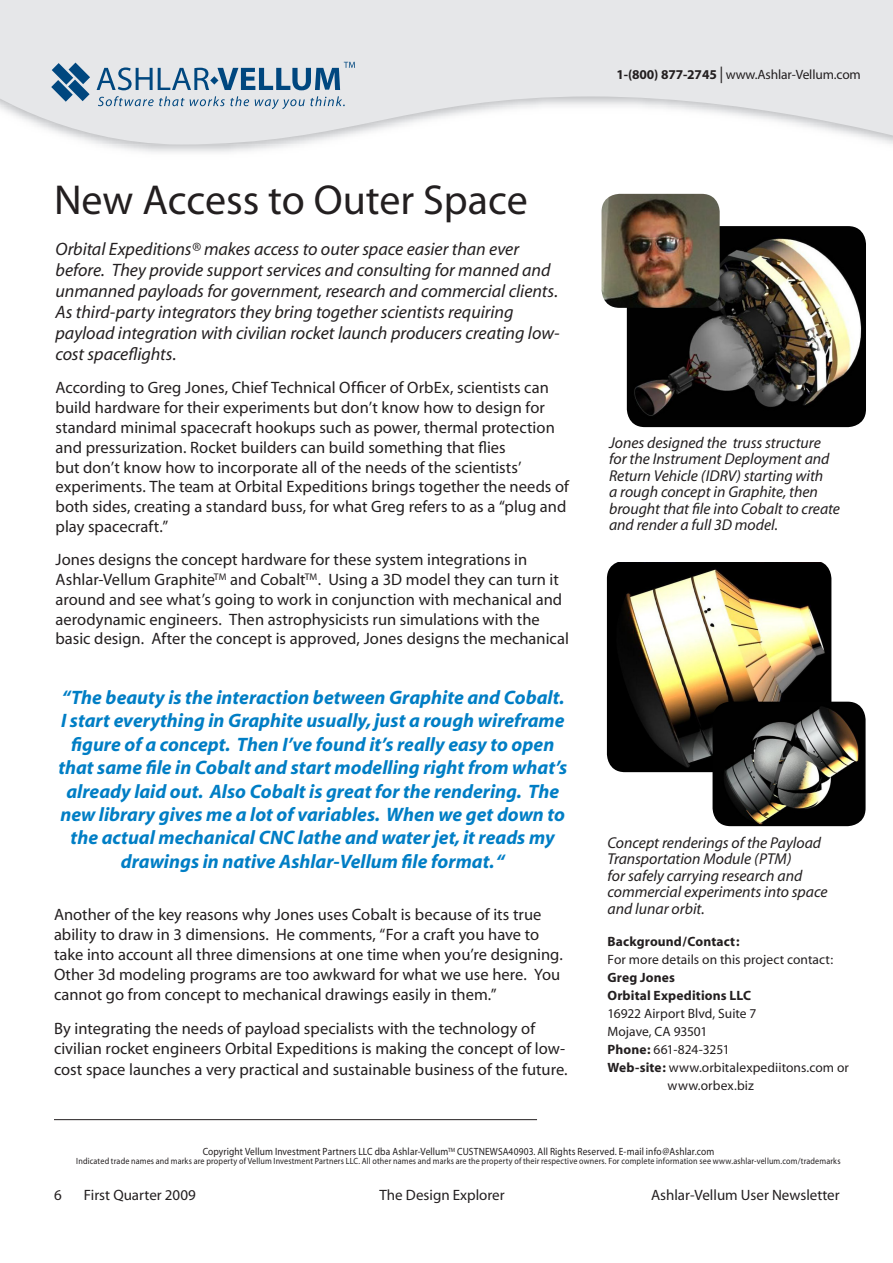
<style>
.page{position:relative;width:893px;height:1263px;background:#fff}
.page>*{position:absolute;margin:0;border:0;box-sizing:border-box;transform-origin:0 0}
.healine{font:42px "Myriad";color:#231f20}
.pull_quote{font:italic 700 19.5px/23.4px "Myriad";color:#007ec5;text-align:center}
.Romance{font:italic 18px/21px "Myriad";letter-spacing:-.005em;color:#231f20}
.Romance-2{font:16.5px/19.8px "Myriad";color:#231f20}
.caption_contact_info{font:italic 15.75px/16.5px "Myriad";letter-spacing:-.005em;color:#231f20}
.t1{font:15px "Myriad";color:#231f20}
.caption_contact_info-2{font:13.5px "Myriad";letter-spacing:.005em;color:#231f20}
.caption_contact_info-3{font:700 13.5px "Myriad";letter-spacing:.01em;color:#231f20}
.caption_contact_info-4{font:13.5px "Myriad";letter-spacing:-.025em;color:#231f20}
.caption_contact_info-5{font:10.5px "Myriad";letter-spacing:.015em;color:#231f20;scale:.9 1}
.caption_contact_info-6{font:9px "Myriad";letter-spacing:.02em;color:#231f20;scale:.9 1}
.s1{font-weight:700}
.s2{font-size:16.5px}
</style>
<div class="page">
<svg style="left:0;top:0;width:893px;height:149px;fill:#e6e7e9"></svg>
<svg style="left:98px;top:96px;width:151px;height:10px;background:#b3c4d1"></svg>
<svg style="left:255px;top:96px;width:90px;height:13px"></svg>
<svg style="left:51px;top:63px;width:39px;height:39px;background:#6a91b0"></svg>
<svg style="left:97px;top:62px;width:258px;height:28px;background:#9fb5c8"></svg>
<hr style="left:54px;top:1119px;width:483px;height:1px;background:#231f20">
<img style="left:607px;top:562px;width:224px;height:210px">
<img style="left:712px;top:702px;width:154px;height:124px;border-radius:18px">
<img style="left:627px;top:226px;width:239px;height:201px;border-radius:18px">
<img style="left:602px;top:194px;width:118px;height:114px;border-radius:18px">
<p class="caption_contact_info-2" style="left:616px;top:68px;width:246px"><span class="s1">1-(800) 877-2745</span> <span class="s2">|</span> www.Ashlar-Vellum.com</p>
<p class="healine" style="left:54px;top:179px;width:475px">New Access to Outer Space</p>
<p class="Romance" style="left:56px;top:239px;width:506px">Orbital Expeditions® makes access to outer space easier than ever before. They provide support services and consulting for manned and unmanned payloads for government, research and commercial clients.<br>As third-party integrators they bring together scientists requiring payload integration with civilian rocket launch producers creating low&shy;cost spaceflights.</p>
<p class="Romance-2" style="left:56px;top:379px;width:515px">According to Greg Jones, Chief Technical Officer of OrbEx, scientists can build hardware for their experiments but don’t know how to design for standard minimal spacecraft hookups such as power, thermal protection and pressurization. Rocket builders can build something that flies<br>but don’t know how to incorporate all of the needs of the scientists’ experiments. The team at Orbital Expeditions brings together the needs of both sides, creating a standard buss, for what Greg refers to as a “plug and play spacecraft.”</p>
<p class="Romance-2" style="left:56px;top:551px;width:515px">Jones designs the concept hardware for these system integrations in Ashlar-Vellum Graphite<sup>TM</sup> and Cobalt<sup>TM</sup>. Using a 3D model they can turn it around and see what’s going to work in conjunction with mechanical and aerodynamic engineers. Then astrophysicists run simulations with the basic design. After the concept is approved, Jones designs the mechanical</p>
<p class="pull_quote" style="left:58px;top:686px;width:510px">“The beauty is the interaction between Graphite and Cobalt.<br>I start everything in Graphite usually, just a rough wireframe figure of a concept. Then I’ve found it’s really easy to open that same file in Cobalt and start modelling right from what’s already laid out. Also Cobalt is great for the rendering. The new library gives me a lot of variables. When we get down to the actual mechanical CNC lathe and water jet, it reads my drawings in native Ashlar-Vellum file format. “</p>
<p class="Romance-2" style="left:54px;top:906px;width:510px">Another of the key reasons why Jones uses Cobalt is because of its true ability to draw in 3 dimensions. He comments, “For a craft you have to take into account all three dimensions at one time when you’re designing.<br>Other 3d modeling programs are too awkward for what we use here. You cannot go from concept to mechanical drawings easily in them.”</p>
<p class="Romance-2" style="left:54px;top:1018px;width:515px;line-height:20.7px">By integrating the needs of payload specialists with the technology of civilian rocket engineers Orbital Expeditions is making the concept of low&shy;cost space launches a very practical and sustainable business of the future.</p>
<p class="caption_contact_info" style="left:609px;top:435px;width:233px">Jones designed the truss structure for the Instrument Deployment and Return Vehicle (IDRV) starting with<br>a rough concept in Graphite, then brought that file into Cobalt to create and render a full 3D model.</p>
<p class="caption_contact_info" style="left:608px;top:835px;width:222px">Concept renderings of the Payload<br>Transportation Module (PTM)<br>for safely carrying research and commercial experiments into space and lunar orbit.</p>
<p class="caption_contact_info-3" style="left:608px;top:935px;width:134px">Background/Contact:</p>
<p class="caption_contact_info-2" style="left:608px;top:953px;width:227px">For more details on this project contact:</p>
<p class="caption_contact_info-3" style="left:608px;top:971px;width:69px">Greg Jones</p>
<p class="caption_contact_info-3" style="left:608px;top:989px;width:145px">Orbital Expeditions LLC</p>
<p class="caption_contact_info-2" style="left:608px;top:1007px;width:150px">16922 Airport Blvd, Suite 7</p>
<p class="caption_contact_info-2" style="left:608px;top:1025px;width:101px">Mojave, CA 93501</p>
<p class="caption_contact_info-4" style="left:608px;top:1043px;width:124px"><span class="s1">Phone:</span> 661-824-3251</p>
<p class="caption_contact_info-2" style="left:608px;top:1061px;width:243px"><span class="s1">Web-site:</span> www.orbitalexpediitons.com or</p>
<p class="caption_contact_info-2" style="left:668px;top:1079px;width:88px">www.orbex.biz</p>
<p class="caption_contact_info-5" style="left:203px;top:1146px;width:570px">Copyright Vellum Investment Partners LLC dba Ashlar-Vellum<sup>TM</sup> CUSTNEWSA40903. All Rights Reserved. E-mail info@Ashlar.com</p>
<p class="caption_contact_info-6" style="left:76px;top:1156px;width:851px">Indicated trade names and marks are property of Vellum Investment Partners LLC. All other names and marks are the property of their respective owners. For complete information see www.ashlar-vellum.com/trademarks</p>
<p class="t1" style="left:54px;top:1188px;width:9px">6</p>
<p class="t1" style="left:84px;top:1188px;width:113px">First Quarter 2009</p>
<p class="t1" style="left:380px;top:1188px;width:127px">The Design Explorer</p>
<p class="t1" style="left:651px;top:1188px;width:190px">Ashlar-Vellum User Newsletter</p>
</div>
